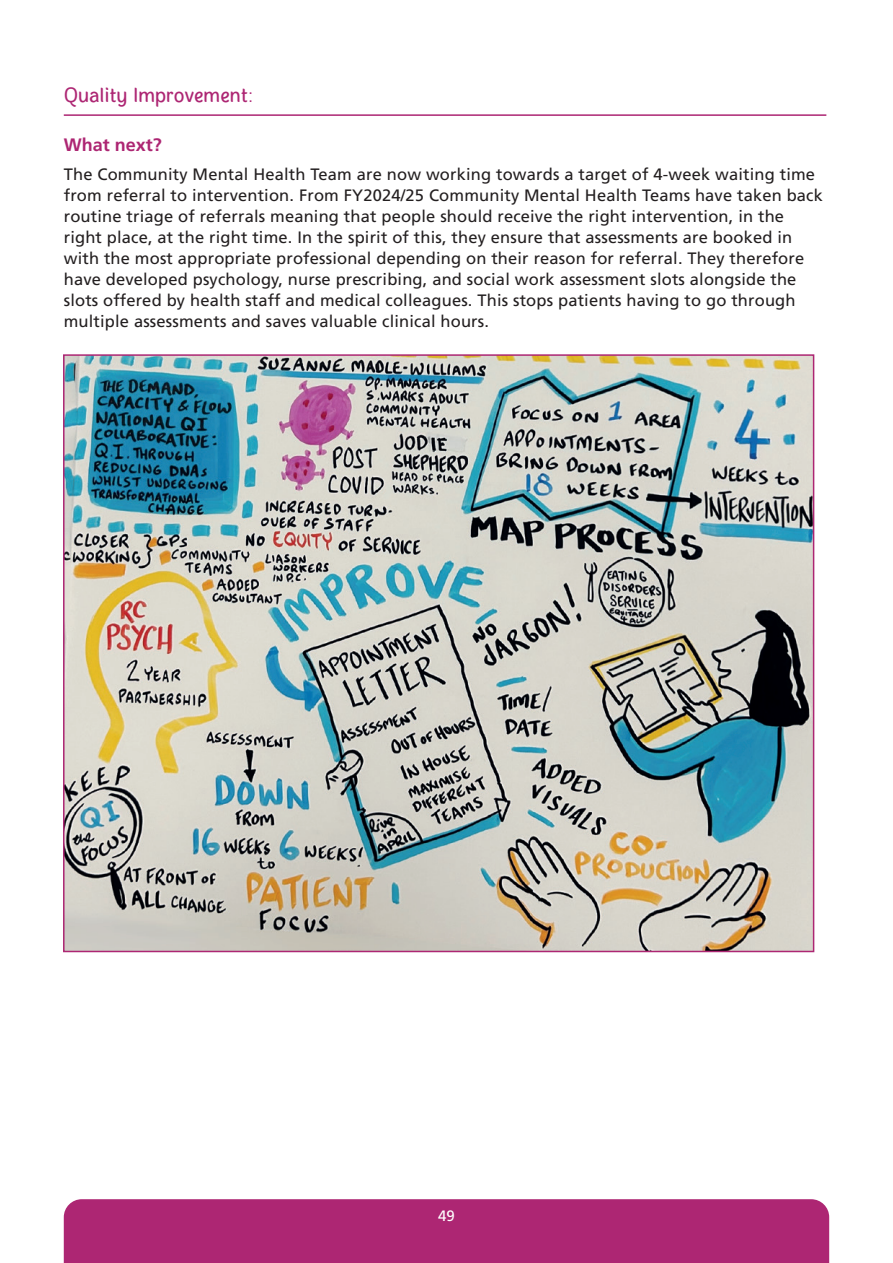
<style>
.page{position:relative;width:893px;height:1263px;background:#fff}
.page>*{position:absolute;margin:0;border:0;box-sizing:border-box;transform-origin:0 0}
.t1{font:24px "Banda Niera";letter-spacing:-.01em;color:#ad2673}
.t2{font:700 18px "Frutiger LT Std";color:#ad2673}
.t3{font:16.5px/21px "Frutiger LT Std";letter-spacing:.01em;color:#231f20}
.t4{font:15px "Frutiger LT Std";color:#fff}
</style>
<div class="page">
<div style="left:64px;top:1199px;width:765px;height:64px;background:#ad2673"></div>
<hr style="left:64px;top:114px;width:762px;height:2px;background:#ad2673">
<img style="left:66px;top:357px;width:745px;height:592px">
<p class="t1" style="left:64px;top:83px;width:191px">Quality Improvement:</p>
<p class="t2" style="left:64px;top:134px;width:100px">What next?</p>
<p class="t3" style="left:64px;top:164px;width:761px">The Community Mental Health Team are now working towards a target of 4-week waiting time from referral to intervention. From FY2024/25 Community Mental Health Teams have taken back routine triage of referrals meaning that people should receive the right intervention, in the right place, at the right time. In the spirit of this, they ensure that assessments are booked in with the most appropriate professional depending on their reason for referral. They therefore have developed psychology, nurse prescribing, and social work assessment slots alongside the slots offered by health staff and medical colleagues. This stops patients having to go through multiple assessments and saves valuable clinical hours.</p>
<p class="t4" style="left:438px;top:1207px;width:18px">49</p>
</div>
